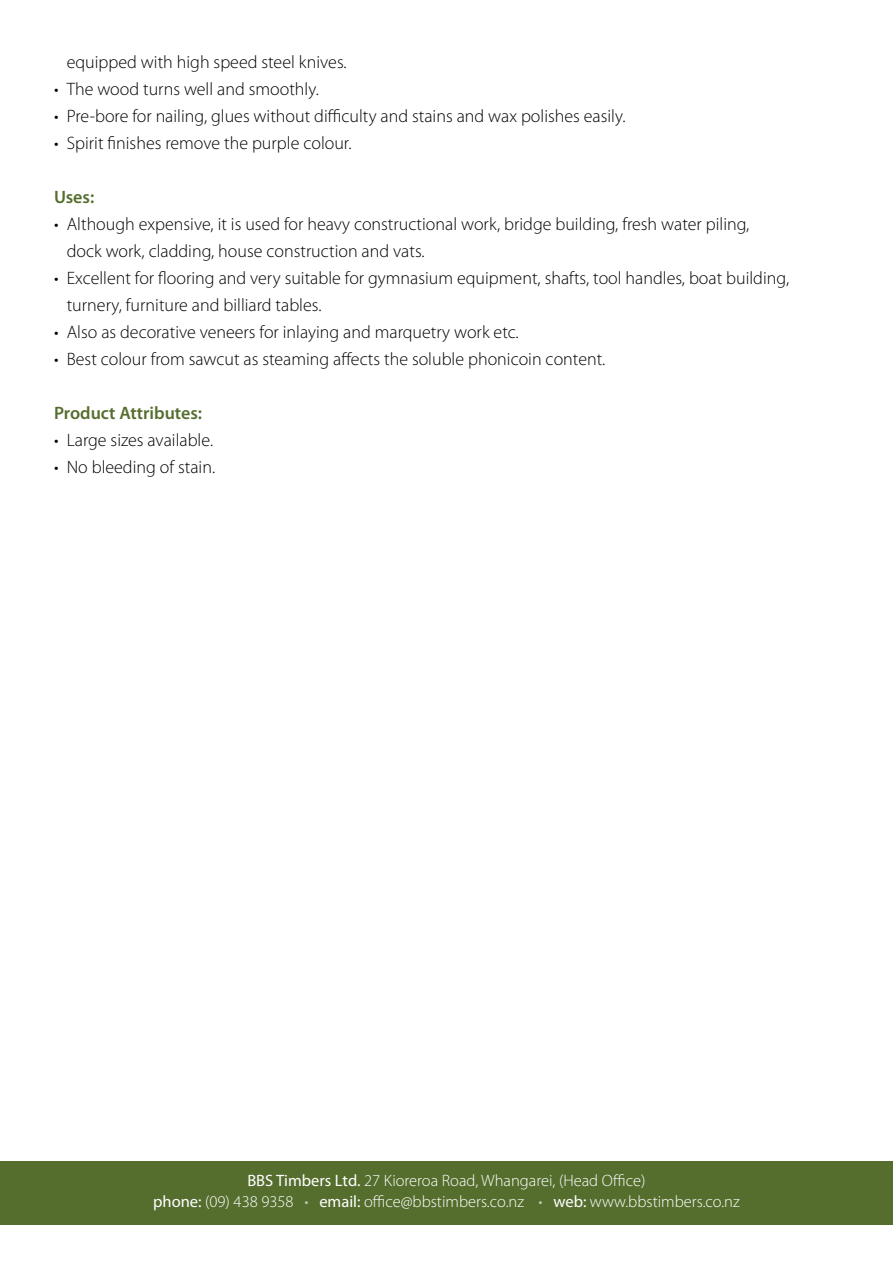
<style>
.page{position:relative;width:893px;height:1263px;background:#fff}
.page>*{position:absolute;margin:0;border:0;box-sizing:border-box;transform-origin:0 0}
.t1{font:300 18px/27px "Myriad Pro";color:#000}
.t2{font:600 18px "Myriad Pro";color:#556e2e}
.t3{font:300 16.5px/21px "Myriad Pro";color:#fff;text-align:center}
.s1{font-weight:400}
.s2{color:#bfc3aa}
</style>
<div class="page">
<div style="left:0;top:1161px;width:892px;height:64px;background:#556e2e"></div>
<p class="t1" style="left:67px;top:48px;width:281px">equipped with high speed steel knives.</p>
<p class="t1" style="left:54px;top:75px;width:266px">• The wood turns well and smoothly.</p>
<p class="t1" style="left:54px;top:102px;width:573px">• Pre-bore for nailing, glues without difficulty and stains and wax polishes easily.</p>
<p class="t1" style="left:54px;top:129px;width:299px">• Spirit finishes remove the purple colour.</p>
<p class="t2" style="left:54px;top:185px;width:42px">Uses:</p>
<p class="t1" style="left:67px;top:210px;width:684px;text-indent:-13px">• Although expensive, it is used for heavy constructional work, bridge building, fresh water piling, dock work, cladding, house construction and vats.</p>
<p class="t1" style="left:67px;top:264px;width:724px;text-indent:-13px">• Excellent for flooring and very suitable for gymnasium equipment, shafts, tool handles, boat building, turnery, furniture and billiard tables.</p>
<p class="t1" style="left:54px;top:318px;width:466px">• Also as decorative veneers for inlaying and marquetry work etc.</p>
<p class="t1" style="left:54px;top:345px;width:553px">• Best colour from sawcut as steaming affects the soluble phonicoin content.</p>
<p class="t2" style="left:54px;top:401px;width:150px">Product Attributes:</p>
<p class="t1" style="left:54px;top:426px;width:161px">• Large sizes available.</p>
<p class="t1" style="left:54px;top:453px;width:163px">• No bleeding of stain.</p>
<p class="t3" style="left:153px;top:1170px;width:588px"><span class="s1">BBS Timbers Ltd.</span> 27 Kioreroa Road, Whangarei, (Head Office)<br><span class="s1">phone:</span> (09) 438 9358 <span class="s2">•</span> <span class="s1">email:</span> office@bbstimbers.co.nz <span class="s2">•</span> <span class="s1">web:</span> www.bbstimbers.co.nz</p>
<p class="t3" style="left:613px;top:1170px;width:14px">f</p>
<p class="t3" style="left:372px;top:1191px;width:14px">f</p>
</div>
